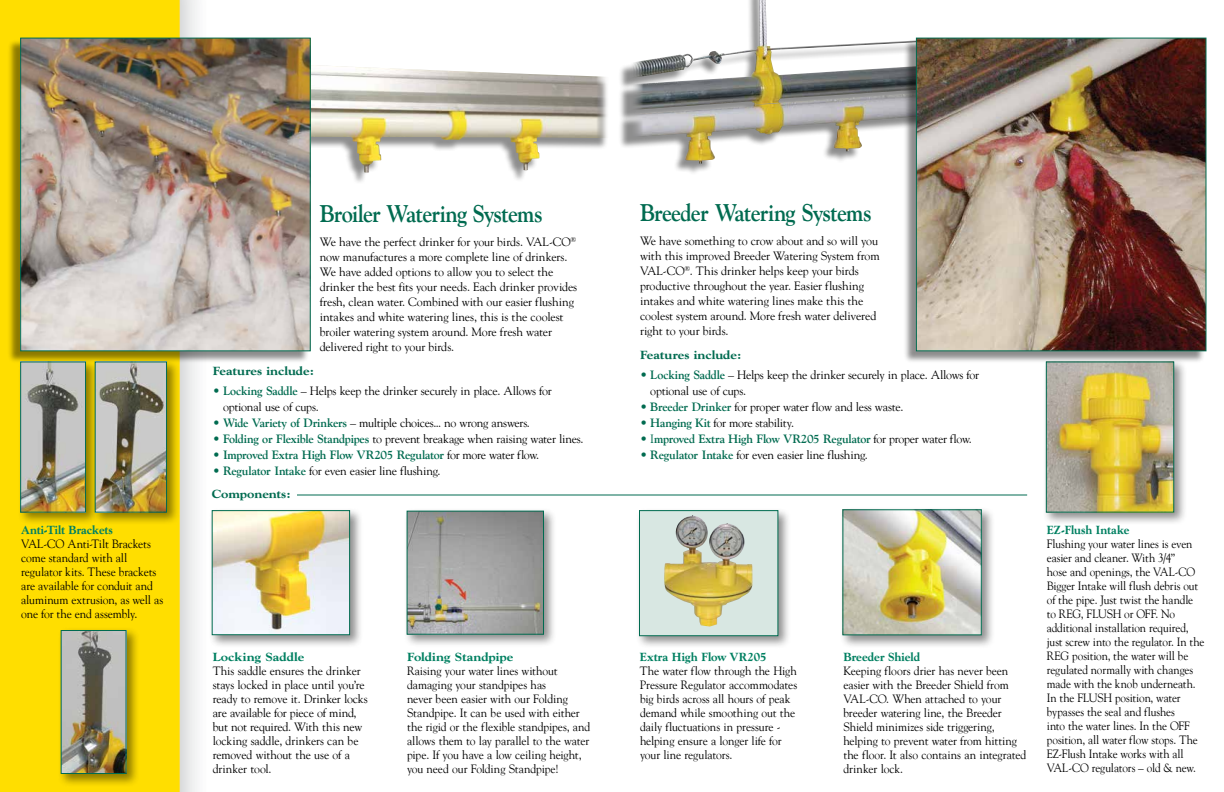
<style>
.page{position:relative;width:1224px;height:792px;background:#fff}
.page>*{position:absolute;margin:0;border:0;box-sizing:border-box;transform-origin:0 0}
.t1{font:700 24px "Goudy";letter-spacing:-.035em;color:#006b50;scale:.93 1}
.t2{font:12px/14px "Goudy";letter-spacing:-.01em;color:#000}
.t3{font:12px/14px "Goudy";letter-spacing:-.01em;color:#000;scale:.94 1}
.t4{font:700 12px "Goudy";letter-spacing:-.02em;color:#006b50}
.t5{font:12px "Goudy";letter-spacing:-.03em;color:#000}
.t6{font:800 12px "Goudy";letter-spacing:-.01em;color:#006b50;scale:1.1 1}
.t7{font:800 12px "Goudy";color:#008061;scale:.95 1}
.t8{font:800 12px "Goudy";color:#008061}
.t9{font:800 12px "Goudy";color:#008061;scale:1.1 1}
.s1{color:#006b50}
.s2{font-weight:700;color:#006b50}
.s3{font-weight:400}
.s4{font-weight:400;color:#000}
</style>
<div class="page">
<img style="left:0;top:0;width:311px;height:792px">
<div style="left:618px;top:0;width:310px;height:176px;background:#000;opacity:.45"></div>
<img style="left:631px;top:0;width:299px;height:164px">
<img style="left:311px;top:65px;width:297px;height:108px">
<div style="left:903px;top:39px;width:302px;height:325px;background:#000;opacity:.45"></div>
<img style="left:918px;top:40px;width:286px;height:309px">
<div style="left:916px;top:38px;width:290px;height:313px;border:1px solid #006b50"></div>
<div style="left:8px;top:39px;width:301px;height:325px;background:#000;opacity:.45"></div>
<img style="left:22px;top:40px;width:287px;height:309px">
<div style="left:20px;top:38px;width:291px;height:313px;border:1px solid #006b50"></div>
<div style="left:636px;top:507px;width:156px;height:142px;background:#000;opacity:.45"></div>
<div style="left:640px;top:511px;width:138px;height:125px;background:#d8e7e2"></div>
<img style="left:664px;top:515px;width:89px;height:112px">
<div style="left:639px;top:510px;width:139px;height:126px;border:1px solid #006b50"></div>
<div style="left:840px;top:506px;width:155px;height:143px;background:#000;opacity:.45"></div>
<img style="left:844px;top:511px;width:136px;height:122px">
<div style="left:842px;top:509px;width:140px;height:126px;border:1px solid #006b50"></div>
<div style="left:1043px;top:359px;width:144px;height:167px;background:#000;opacity:.45"></div>
<img style="left:1048px;top:363px;width:124px;height:148px">
<div style="left:1046px;top:361px;width:128px;height:152px;border:1px solid #006b50"></div>
<div style="left:58px;top:627px;width:82px;height:160px;background:#000;opacity:.45"></div>
<img style="left:63px;top:632px;width:62px;height:140px">
<div style="left:61px;top:630px;width:66px;height:144px;border:1px solid #006b50"></div>
<div style="left:17px;top:359px;width:82px;height:167px;background:#000;opacity:.45"></div>
<img style="left:22px;top:363px;width:62px;height:148px">
<div style="left:20px;top:361px;width:66px;height:152px;border:1px solid #006b50"></div>
<div style="left:92px;top:359px;width:88px;height:167px;background:#000;opacity:.45"></div>
<img style="left:97px;top:363px;width:68px;height:148px">
<div style="left:95px;top:361px;width:72px;height:152px;border:1px solid #006b50"></div>
<div style="left:404px;top:508px;width:153px;height:140px;background:#000;opacity:.45"></div>
<img style="left:409px;top:513px;width:133px;height:120px">
<div style="left:407px;top:511px;width:137px;height:124px;border:1px solid #006b50"></div>
<hr style="left:297px;top:494px;width:730px;height:2px;background:#006b50">
<div style="left:209px;top:507px;width:154px;height:141px;background:#000;opacity:.45"></div>
<img style="left:214px;top:512px;width:134px;height:121px">
<div style="left:212px;top:510px;width:138px;height:125px;border:1px solid #006b50"></div>
<p class="t7" style="left:21px;top:523px;width:98px">Anti-Tilt Brackets</p>
<p class="t2" style="left:21px;top:537px;width:144px">VAL-CO Anti-Tilt Brackets come standard with all regulator kits. These brackets are available for conduit and aluminum extrusion, as well as one for the end assembly.</p>
<h1 class="t1" style="left:320px;top:198px;width:241px">Broiler Watering Systems</h1>
<p class="t2" style="left:320px;top:234px;width:259px;line-height:15px">We have the perfect drinker for your birds. VAL-CO<sup>® </sup>now manufactures a more complete line of drinkers.<br>We have added options to allow you to select the drinker the best fits your needs. Each drinker provides fresh, clean water. Combined with our easier flushing intakes and white watering lines, this is the coolest broiler watering system around. More fresh water delivered right to your birds.</p>
<p class="t6" style="left:213px;top:363px;width:94px">Features include:</p>
<p class="t2" style="left:223px;top:383px;width:330px;line-height:16px;text-indent:-10px"><span class="s1">•</span> <span class="s2">Locking Saddle</span> – Helps keep the drinker securely in place. Allows for optional use of cups.</p>
<p class="t5" style="left:213px;top:416px;width:319px"><span class="s1">•</span> <span class="s2">Wide Variety of Drinkers</span> – multiple choices... no wrong answers.</p>
<p class="t2" style="left:213px;top:432px;width:372px"><span class="s1">•</span> <span class="s2">Folding or Flexible Standpipes</span> to prevent breakage when raising water lines.</p>
<p class="t4" style="left:213px;top:447px;width:328px"><span class="s3">•</span> Improved Extra High Flow VR205 Regulator <span class="s4">for more water flow.</span></p>
<p class="t2" style="left:213px;top:464px;width:229px"><span class="s1">•</span> <span class="s2">Regulator Intake</span> for even easier line flushing.</p>
<p class="t6" style="left:212px;top:487px;width:73px">Components:</p>
<p class="t9" style="left:213px;top:649px;width:85px">Locking Saddle</p>
<p class="t2" style="left:213px;top:663px;width:157px">This saddle ensures the drinker stays locked in place until you’re ready to remove it. Drinker locks are available for piece of mind, but not required. With this new locking saddle, drinkers can be removed without the use of a drinker tool.</p>
<p class="t9" style="left:407px;top:649px;width:98px">Folding Standpipe</p>
<p class="t2" style="left:407px;top:663px;width:185px">Raising your water lines without damaging your standpipes has<br>never been easier with our Folding Standpipe. It can be used with either the rigid or the flexible standpipes, and allows them to lay parallel to the water pipe. If you have a low ceiling height, you need our Folding Standpipe!</p>
<h1 class="t1" style="left:640px;top:197px;width:251px">Breeder Watering Systems</h1>
<p class="t2" style="left:640px;top:233px;width:241px;line-height:15px">We have something to crow about and so will you with this improved Breeder Watering System from VAL-CO<sup>®</sup>. This drinker helps keep your birds productive throughout the year. Easier flushing intakes and white watering lines make this the coolest system around. More fresh water delivered right to your birds.</p>
<p class="t6" style="left:640px;top:347px;width:94px">Features include:</p>
<p class="t2" style="left:650px;top:367px;width:330px;line-height:16px;text-indent:-10px"><span class="s1">•</span> <span class="s2">Locking Saddle</span> – Helps keep the drinker securely in place. Allows for optional use of cups.</p>
<p class="t2" style="left:640px;top:400px;width:265px"><span class="s1">•</span> <span class="s2">Breeder Drinker</span> for proper water flow and less waste.</p>
<p class="t2" style="left:640px;top:416px;width:156px"><span class="s1">•</span> <span class="s2">Hanging Kit</span> for more stability.</p>
<p class="t4" style="left:640px;top:431px;width:333px"><span class="s3">• I</span>mproved Extra High Flow VR205 Regulator <span class="s4">for proper water flow.</span></p>
<p class="t2" style="left:640px;top:448px;width:229px"><span class="s1">•</span> <span class="s2">Regulator Intake</span> for even easier line flushing.</p>
<p class="t8" style="left:640px;top:649px;width:128px">Extra High Flow VR205</p>
<p class="t2" style="left:640px;top:663px;width:159px">The water flow through the High<br>Pressure Regulator accommodates big birds across all hours of peak demand while smoothing out the daily fluctuations in pressure - helping ensure a longer life for your line regulators.</p>
<p class="t8" style="left:843px;top:649px;width:78px">Breeder Shield</p>
<p class="t2" style="left:843px;top:663px;width:184px">Keeping floors drier has never been easier with the Breeder Shield from VAL-CO. When attached to your breeder watering line, the Breeder Shield minimizes side triggering, helping to prevent water from hitting the floor. It also contains an integrated drinker lock.</p>
<p class="t7" style="left:1047px;top:523px;width:89px">EZ-Flush Intake</p>
<p class="t3" style="left:1047px;top:537px;width:169px">Flushing your water lines is even easier and cleaner. With 3/4”<br>hose and openings, the VAL-CO<br>Bigger Intake will flush debris out of the pipe. Just twist the handle to REG, FLUSH or OFF. No additional installation required, just screw into the regulator. In the<br>REG position, the water will be regulated normally with changes made with the knob underneath.<br>In the FLUSH position, water bypasses the seal and flushes<br>into the water lines. In the OFF position, all water flow stops. The<br>EZ-Flush Intake works with all<br>VAL-CO regulators – old &amp; new.</p>
</div>
